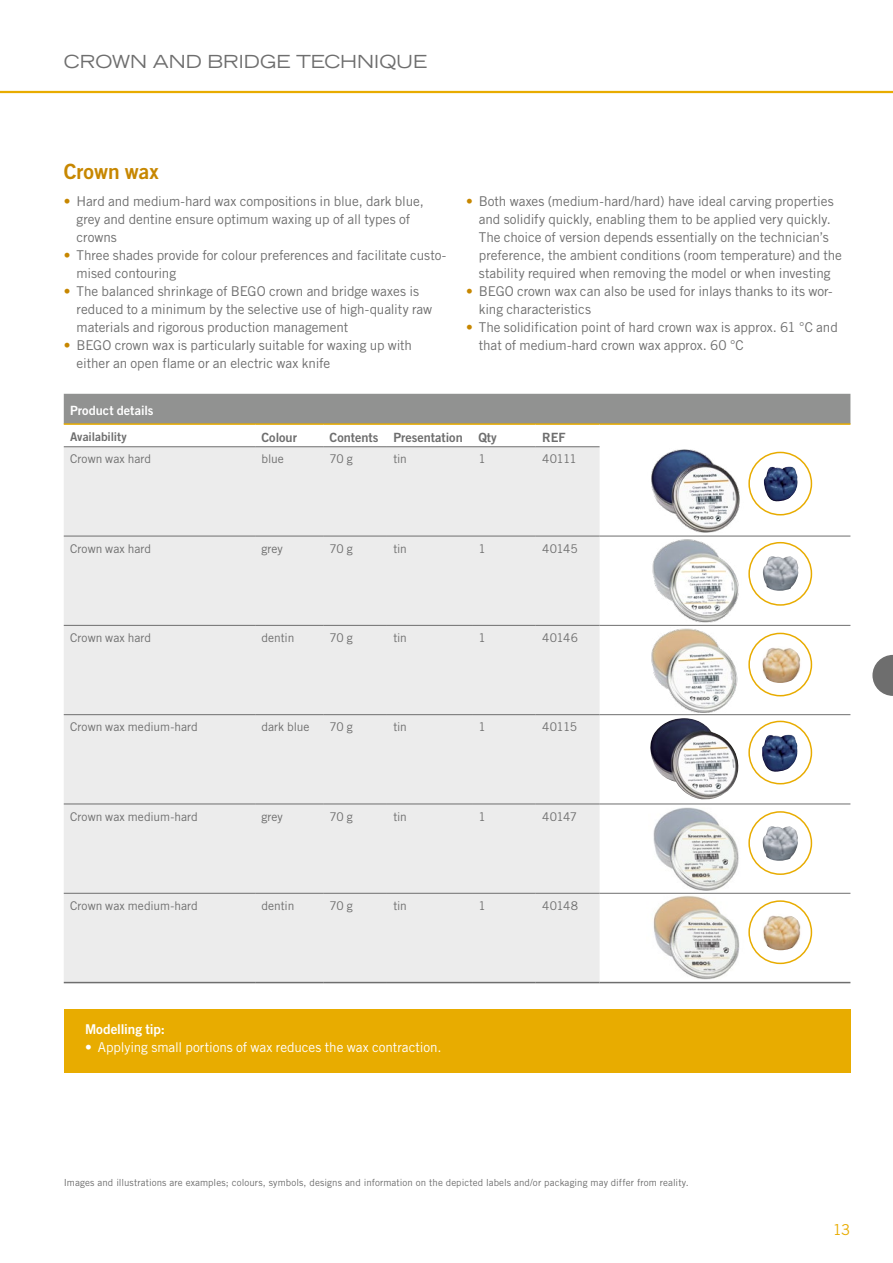
<style>
.page{position:relative;width:893px;height:1263px;background:#fff}
.page>*{position:absolute;margin:0;border:0;box-sizing:border-box;transform-origin:0 0}
.t1{font:21px "Trade Gothic LT Pro Bd 2";color:#c78700}
.t2{font:expanded 18px "Trade Gothic LT Std";color:#6e6e6e}
.t3{font:15px "Trade Gothic LT Pro";color:#e8ac00}
.t4{font:13.5px/18px "Trade Gothic LT Pro";letter-spacing:-.005em;color:#6e6e6e}
.t5{font:13.5px "Trade Gothic LT Pro";color:#fff}
.t6{font:13.5px "Trade Gothic LT Pro Bd 2";letter-spacing:-.01em;color:#fff}
.t7{font:12.75px "Trade Gothic LT Pro Bd 2";color:#6e6e6e}
.t8{font:12.75px "Trade Gothic LT Pro Bd 2";letter-spacing:.005em;color:#fff}
.t9{font:12px "Trade Gothic LT Pro";color:#6e6e6e}
.t10{font:12px "Trade Gothic LT Pro Bd 2";letter-spacing:-.005em;color:#6e6e6e}
.t11{font:9.75px "Trade Gothic LT Pro";letter-spacing:.005em;color:#6e6e6e}
.s1{color:#c78700}
</style>
<div class="page">
<hr style="left:0;top:91px;width:893px;height:2px;background:#e8ac00">
<img style="left:651px;top:449px;width:89px;height:84px">
<img style="left:650px;top:718px;width:89px;height:82px">
<img style="left:652px;top:539px;width:87px;height:84px">
<img style="left:651px;top:628px;width:87px;height:85px">
<img style="left:764px;top:466px;width:34px;height:36px">
<div style="left:748px;top:452px;width:64px;height:63px;border:2px solid #e8ac00;border-radius:50%"></div>
<div style="left:748px;top:542px;width:64px;height:64px;border:2px solid #e8ac00;border-radius:50%"></div>
<div style="left:748px;top:633px;width:64px;height:63px;border:2px solid #e8ac00;border-radius:50%"></div>
<img style="left:762px;top:734px;width:36px;height:38px">
<div style="left:748px;top:721px;width:64px;height:63px;border:2px solid #e8ac00;border-radius:50%"></div>
<div style="left:748px;top:811px;width:64px;height:64px;border:2px solid #e8ac00;border-radius:50%"></div>
<div style="left:748px;top:900px;width:64px;height:64px;border:2px solid #e8ac00;border-radius:50%"></div>
<img style="left:762px;top:556px;width:36px;height:35px">
<img style="left:762px;top:826px;width:36px;height:35px">
<img style="left:763px;top:915px;width:38px;height:35px">
<img style="left:761px;top:646px;width:41px;height:37px;border-radius:18px">
<img style="left:653px;top:807px;width:86px;height:84px">
<img style="left:653px;top:895px;width:87px;height:84px">
<div style="left:64px;top:1009px;width:786px;height:64px;background:#e8ac00"></div>
<svg style="left:872px;top:655px;width:21px;height:41px"></svg>
<div style="left:64px;top:394px;width:786px;height:29px;background:#919291"></div>
<div style="left:64px;top:447px;width:536px;height:535px;background:#ececec"></div>
<hr style="left:64px;top:446px;width:191px;height:1px;background:#6e6e6e">
<hr style="left:255px;top:446px;width:68px;height:1px;background:#6e6e6e">
<hr style="left:323px;top:446px;width:64px;height:1px;background:#6e6e6e">
<hr style="left:387px;top:446px;width:85px;height:1px;background:#6e6e6e">
<hr style="left:472px;top:446px;width:64px;height:1px;background:#6e6e6e">
<hr style="left:536px;top:446px;width:64px;height:1px;background:#6e6e6e">
<hr style="left:64px;top:423px;width:191px;height:2px;background:#e8ac00">
<hr style="left:255px;top:423px;width:68px;height:2px;background:#e8ac00">
<hr style="left:323px;top:423px;width:64px;height:2px;background:#e8ac00">
<hr style="left:387px;top:423px;width:85px;height:2px;background:#e8ac00">
<hr style="left:472px;top:423px;width:64px;height:2px;background:#e8ac00">
<hr style="left:536px;top:423px;width:64px;height:2px;background:#e8ac00">
<hr style="left:600px;top:423px;width:250px;height:2px;background:#e8ac00">
<hr style="left:64px;top:536px;width:191px;height:1px;background:#6e6e6e">
<hr style="left:255px;top:536px;width:68px;height:1px;background:#6e6e6e">
<hr style="left:323px;top:536px;width:64px;height:1px;background:#6e6e6e">
<hr style="left:387px;top:536px;width:85px;height:1px;background:#6e6e6e">
<hr style="left:472px;top:536px;width:64px;height:1px;background:#6e6e6e">
<hr style="left:64px;top:625px;width:191px;height:1px;background:#6e6e6e">
<hr style="left:255px;top:625px;width:68px;height:1px;background:#6e6e6e">
<hr style="left:323px;top:625px;width:64px;height:1px;background:#6e6e6e">
<hr style="left:387px;top:625px;width:85px;height:1px;background:#6e6e6e">
<hr style="left:472px;top:625px;width:64px;height:1px;background:#6e6e6e">
<hr style="left:64px;top:714px;width:191px;height:1px;background:#6e6e6e">
<hr style="left:255px;top:714px;width:68px;height:1px;background:#6e6e6e">
<hr style="left:323px;top:714px;width:64px;height:1px;background:#6e6e6e">
<hr style="left:387px;top:714px;width:85px;height:1px;background:#6e6e6e">
<hr style="left:472px;top:714px;width:64px;height:1px;background:#6e6e6e">
<hr style="left:64px;top:803px;width:191px;height:1px;background:#6e6e6e">
<hr style="left:255px;top:803px;width:68px;height:1px;background:#6e6e6e">
<hr style="left:323px;top:803px;width:64px;height:1px;background:#6e6e6e">
<hr style="left:387px;top:803px;width:85px;height:1px;background:#6e6e6e">
<hr style="left:472px;top:803px;width:64px;height:1px;background:#6e6e6e">
<hr style="left:64px;top:893px;width:191px;height:1px;background:#6e6e6e">
<hr style="left:255px;top:893px;width:68px;height:1px;background:#6e6e6e">
<hr style="left:323px;top:893px;width:64px;height:1px;background:#6e6e6e">
<hr style="left:387px;top:893px;width:85px;height:1px;background:#6e6e6e">
<hr style="left:472px;top:893px;width:64px;height:1px;background:#6e6e6e">
<hr style="left:536px;top:536px;width:64px;height:1px;background:#6e6e6e">
<hr style="left:600px;top:536px;width:250px;height:1px;background:#6e6e6e">
<hr style="left:536px;top:625px;width:64px;height:1px;background:#6e6e6e">
<hr style="left:600px;top:625px;width:250px;height:1px;background:#6e6e6e">
<hr style="left:536px;top:714px;width:64px;height:1px;background:#6e6e6e">
<hr style="left:600px;top:714px;width:250px;height:1px;background:#6e6e6e">
<hr style="left:536px;top:803px;width:64px;height:1px;background:#6e6e6e">
<hr style="left:600px;top:803px;width:250px;height:1px;background:#6e6e6e">
<hr style="left:536px;top:893px;width:64px;height:1px;background:#6e6e6e">
<hr style="left:600px;top:893px;width:250px;height:1px;background:#6e6e6e">
<hr style="left:64px;top:982px;width:191px;height:1px;background:#6e6e6e">
<hr style="left:255px;top:982px;width:68px;height:1px;background:#6e6e6e">
<hr style="left:323px;top:982px;width:64px;height:1px;background:#6e6e6e">
<hr style="left:387px;top:982px;width:85px;height:1px;background:#6e6e6e">
<hr style="left:472px;top:982px;width:64px;height:1px;background:#6e6e6e">
<hr style="left:536px;top:982px;width:64px;height:1px;background:#6e6e6e">
<hr style="left:600px;top:982px;width:250px;height:1px;background:#6e6e6e">
<h2 class="t2" style="left:64px;top:50px;width:365px">CROWN AND BRIDGE TECHNIQUE</h2>
<h1 class="t1" style="left:64px;top:159px;width:96px">Crown wax</h1>
<p class="t4" style="left:77px;top:192px;width:349px;text-indent:-13px"><span class="s1">•</span> Hard and medium-hard wax compositions in blue, dark blue, grey and dentine ensure optimum waxing up of all types of crowns</p>
<p class="t4" style="left:77px;top:246px;width:371px;text-indent:-13px"><span class="s1">•</span> Three shades provide for colour preferences and facilitate custo&shy;mised contouring</p>
<p class="t4" style="left:77px;top:282px;width:357px;text-indent:-13px"><span class="s1">•</span> The balanced shrinkage of BEGO crown and bridge waxes is reduced to a minimum by the selective use of high-quality raw materials and rigorous production management</p>
<p class="t4" style="left:77px;top:336px;width:337px;text-indent:-13px"><span class="s1">•</span> BEGO crown wax is particularly suitable for waxing up with either an open flame or an electric wax knife</p>
<p class="t4" style="left:479px;top:192px;width:365px;text-indent:-13px"><span class="s1">•</span> Both waxes (medium-hard/hard) have ideal carving properties and solidify quickly, enabling them to be applied very quickly.<br>The choice of version depends essentially on the technician’s preference, the ambient conditions (room temperature) and the stability required when removing the model or when investing</p>
<p class="t4" style="left:479px;top:282px;width:355px;text-indent:-13px"><span class="s1">•</span> BEGO crown wax can also be used for inlays thanks to its wor&shy;king characteristics</p>
<p class="t4" style="left:479px;top:318px;width:360px;text-indent:-13px"><span class="s1">•</span> The solidification point of hard crown wax is approx. 61 °C and that of medium-hard crown wax approx. 60 °C</p>
<p class="t8" style="left:70px;top:403px;width:85px">Product details</p>
<p class="t10" style="left:70px;top:429px;width:58px">Availability</p>
<p class="t7" style="left:261px;top:429px;width:37px">Colour</p>
<p class="t7" style="left:330px;top:429px;width:169px">Contents Presentation Qty</p>
<p class="t7" style="left:542px;top:429px;width:25px">REF</p>
<p class="t9" style="left:70px;top:452px;width:83px">Crown wax hard</p>
<p class="t9" style="left:261px;top:452px;width:24px">blue</p>
<p class="t9" style="left:330px;top:452px;width:25px">70 g</p>
<p class="t9" style="left:393px;top:452px;width:15px">tin</p>
<p class="t9" style="left:478px;top:452px;width:9px">1</p>
<p class="t9" style="left:542px;top:452px;width:36px">40111</p>
<p class="t9" style="left:70px;top:541px;width:83px">Crown wax hard</p>
<p class="t9" style="left:261px;top:541px;width:23px">grey</p>
<p class="t9" style="left:330px;top:541px;width:25px">70 g</p>
<p class="t9" style="left:393px;top:541px;width:15px">tin</p>
<p class="t9" style="left:478px;top:541px;width:9px">1</p>
<p class="t9" style="left:542px;top:541px;width:37px">40145</p>
<p class="t9" style="left:70px;top:630px;width:83px">Crown wax hard</p>
<p class="t9" style="left:261px;top:630px;width:34px">dentin</p>
<p class="t9" style="left:330px;top:630px;width:25px">70 g</p>
<p class="t9" style="left:393px;top:630px;width:15px">tin</p>
<p class="t9" style="left:478px;top:630px;width:9px">1</p>
<p class="t9" style="left:542px;top:630px;width:37px">40146</p>
<p class="t9" style="left:70px;top:720px;width:129px">Crown wax medium-hard</p>
<p class="t9" style="left:261px;top:720px;width:50px">dark blue</p>
<p class="t9" style="left:330px;top:720px;width:25px">70 g</p>
<p class="t9" style="left:393px;top:720px;width:15px">tin</p>
<p class="t9" style="left:478px;top:720px;width:9px">1</p>
<p class="t9" style="left:542px;top:720px;width:36px">40115</p>
<p class="t9" style="left:70px;top:809px;width:129px">Crown wax medium-hard</p>
<p class="t9" style="left:261px;top:809px;width:23px">grey</p>
<p class="t9" style="left:330px;top:809px;width:25px">70 g</p>
<p class="t9" style="left:393px;top:809px;width:15px">tin</p>
<p class="t9" style="left:478px;top:809px;width:9px">1</p>
<p class="t9" style="left:542px;top:809px;width:37px">40147</p>
<p class="t9" style="left:70px;top:898px;width:129px">Crown wax medium-hard</p>
<p class="t9" style="left:261px;top:898px;width:34px">dentin</p>
<p class="t9" style="left:330px;top:898px;width:25px">70 g</p>
<p class="t9" style="left:393px;top:898px;width:15px">tin</p>
<p class="t9" style="left:478px;top:898px;width:9px">1</p>
<p class="t9" style="left:542px;top:898px;width:37px">40148</p>
<p class="t6" style="left:85px;top:1021px;width:81px">Modelling tip:</p>
<p class="t5" style="left:85px;top:1039px;width:358px">• Applying small portions of wax reduces the wax contraction.</p>
<p class="t11" style="left:64px;top:1176px;width:627px">Images and illustrations are examples; colours, symbols, designs and information on the depicted labels and/or packaging may differ from reality.</p>
<p class="t3" style="left:833px;top:1220px;width:19px">13</p>
</div>
